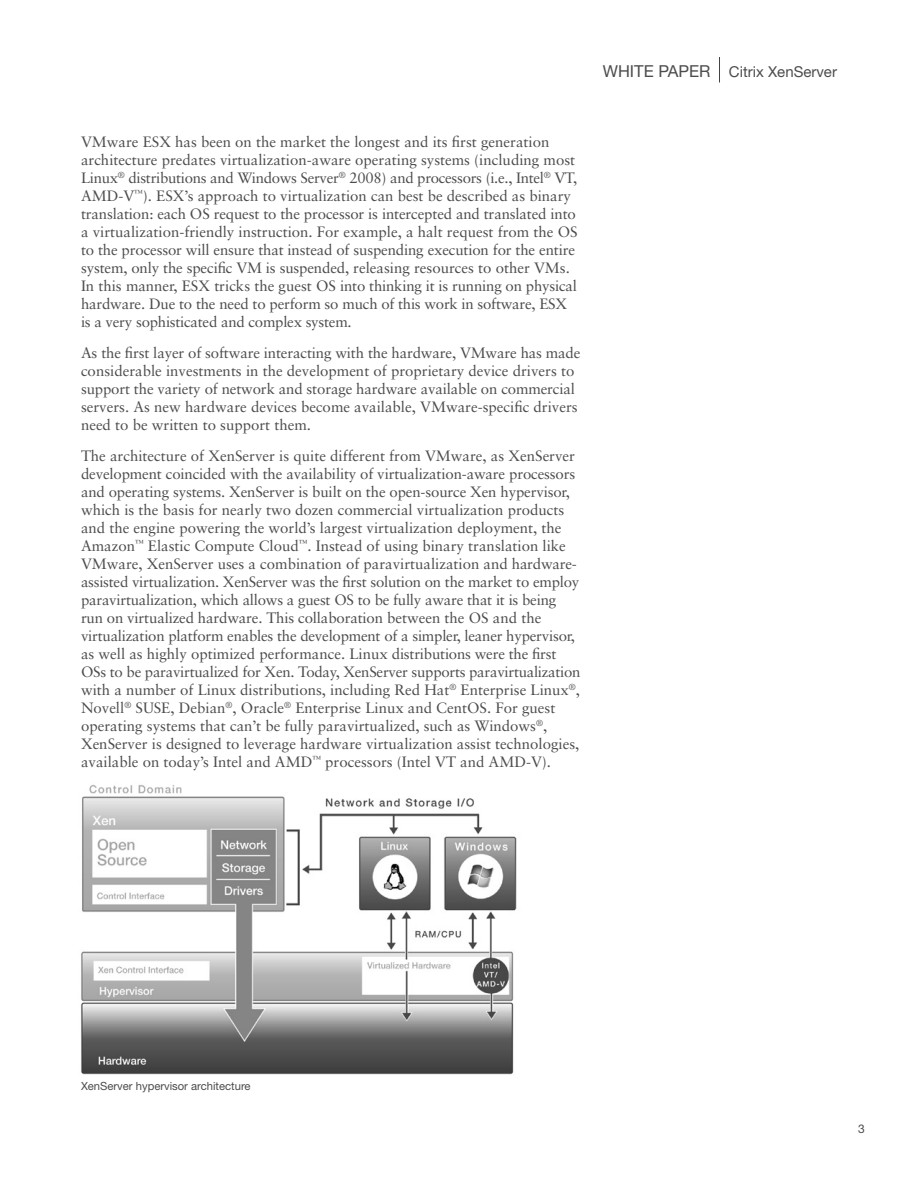
<style>
.page{position:relative;width:918px;height:1188px;background:#fff}
.page>*{position:absolute;margin:0;border:0;box-sizing:border-box;transform-origin:0 0}
.t1{font:15px/18px "Sabon";color:#4b4c4d}
.t2{font:15px "Helvetica Neue";color:#4b4c4d}
.t3{font:12px "Helvetica Neue";color:#4b4c4d}
.t4{font:11.25px "Helvetica Neue";color:#4b4c4d}
.s1{font-size:16.5px}
</style>
<div class="page">
<svg style="left:719px;top:57px;width:1px;height:25px"></svg>
<img style="left:81px;top:784px;width:436px;height:291px">
<p class="t2" style="left:603px;top:62px;width:236px"><span class="s1">WHITE PAPER</span> Citrix XenServer</p>
<p class="t1" style="left:81px;top:132px;width:498px">VMware ESX has been on the market the longest and its first generation architecture predates virtualization-aware operating systems (including most Linux<sup>®</sup> distributions and Windows Server<sup>®</sup> 2008) and processors (i.e., Intel<sup>®</sup> VT, AMD-V<sup>™</sup>). ESX’s approach to virtualization can best be described as binary translation: each OS request to the processor is intercepted and translated into a virtualization-friendly instruction. For example, a halt request from the OS to the processor will ensure that instead of suspending execution for the entire system, only the specific VM is suspended, releasing resources to other VMs.<br>In this manner, ESX tricks the guest OS into thinking it is running on physical hardware. Due to the need to perform so much of this work in software, ESX is a very sophisticated and complex system.</p>
<p class="t1" style="left:81px;top:343px;width:501px">As the first layer of software interacting with the hardware, VMware has made considerable investments in the development of proprietary device drivers to support the variety of network and storage hardware available on commercial servers. As new hardware devices become available, VMware-specific drivers need to be written to support them.</p>
<p class="t1" style="left:81px;top:446px;width:501px">The architecture of XenServer is quite different from VMware, as XenServer development coincided with the availability of virtualization-aware processors and operating systems. XenServer is built on the open-source Xen hypervisor, which is the basis for nearly two dozen commercial virtualization products and the engine powering the world’s largest virtualization deployment, the Amazon<sup>™</sup> Elastic Compute Cloud<sup>™</sup>. Instead of using binary translation like VMware, XenServer uses a combination of paravirtualization and hardware&shy;assisted virtualization. XenServer was the first solution on the market to employ paravirtualization, which allows a guest OS to be fully aware that it is being run on virtualized hardware. This collaboration between the OS and the virtualization platform enables the development of a simpler, leaner hypervisor, as well as highly optimized performance. Linux distributions were the first OSs to be paravirtualized for Xen. Today, XenServer supports paravirtualization with a number of Linux distributions, including Red Hat<sup>®</sup> Enterprise Linux<sup>®</sup>, Novell<sup>®</sup> SUSE, Debian<sup>®</sup>, Oracle<sup>®</sup> Enterprise Linux and CentOS. For guest operating systems that can’t be fully paravirtualized, such as Windows<sup>®</sup>, XenServer is designed to leverage hardware virtualization assist technologies, available on today’s Intel and AMD<sup>™</sup> processors (Intel VT and AMD-V).</p>
<p class="t4" style="left:81px;top:1079px;width:171px">XenServer hypervisor architecture</p>
<p class="t3" style="left:858px;top:1122px;width:8px">3</p>
</div>
